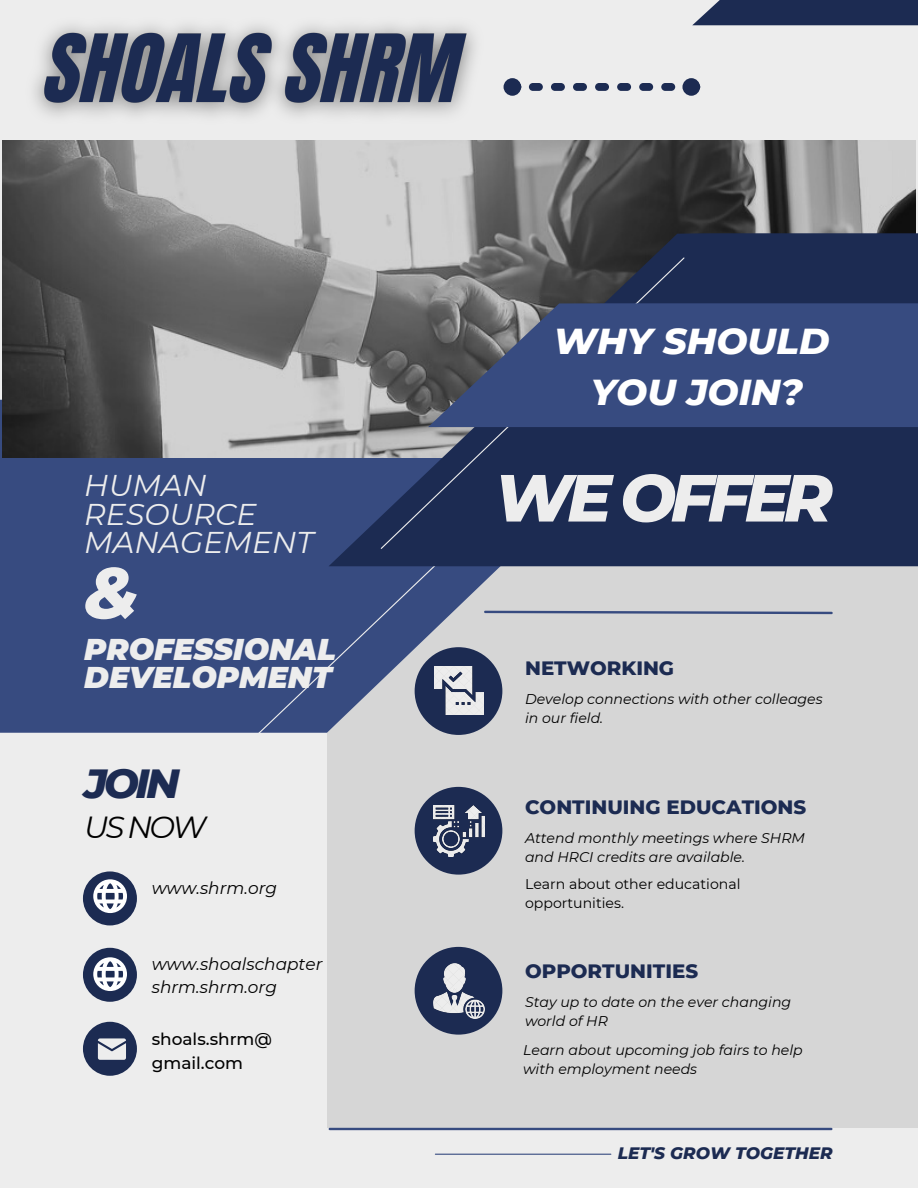
<style>
.page{position:relative;width:918px;height:1188px;background:#ededed}
.page>*{position:absolute;margin:0;border:0;box-sizing:border-box;transform-origin:0 0}
.t1{font:italic 800 72px "Montserrat";color:#ededed}
.t2{font:italic 800 66.45px "Montserrat";letter-spacing:-.085em;color:#ededed}
.t3{font:italic 800 41.55px "Montserrat";color:#1c2b52}
.t4{font:italic 800 36.75px/50.7px "Montserrat";color:#fff;text-align:center}
.t5{font:italic 30.45px "Montserrat";color:#000}
.t6{font:italic 30px/28.7px "Montserrat";color:#ededed}
.t7{font:italic 900 30px/28.7px "Montserrat";color:#ededed}
.t8{font:800 19.8px "Montserrat";color:#1c2b52}
.t9{font:italic 16.95px/23.2px "Montserrat";color:#000}
.t10{font:500 16.95px/23.7px "Montserrat";color:#000}
.t11{font:italic 800 16.95px "Montserrat";color:#1c2b52}
.t12{font:italic 14.1px/19.2px "Montserrat";color:#000}
.t13{font:14.1px/19.2px "Montserrat";color:#000}
</style>
<div class="page">
<div style="left:327px;top:546px;width:591px;height:582px;background:#d6d6d6"></div>
<svg style="left:0;top:400px;width:674px;height:333px;fill:#374b80"></svg>
<div style="left:415px;top:647px;width:87px;height:88px;background:#1c2b52;border-radius:50%"></div>
<img style="left:460px;top:667px;width:23px;height:48px">
<div style="left:415px;top:787px;width:87px;height:88px;background:#1c2b52;border-radius:50%"></div>
<div style="left:83px;top:871px;width:54px;height:54px;background:#1c2b52;border-radius:50%"></div>
<div style="left:83px;top:948px;width:54px;height:54px;background:#1c2b52;border-radius:50%"></div>
<div style="left:83px;top:1022px;width:54px;height:54px;background:#1c2b52;border-radius:50%"></div>
<img style="left:433px;top:806px;width:51px;height:50px">
<div style="left:415px;top:947px;width:87px;height:88px;background:#1c2b52;border-radius:50%"></div>
<img style="left:433px;top:963px;width:51px;height:56px">
<img style="left:3px;top:141px;width:912px;height:317px">
<svg style="left:250px;top:542px;width:210px;height:193px"></svg>
<svg style="left:329px;top:233px;width:589px;height:333px;fill:#1c2b52"></svg>
<div style="left:692px;top:0;width:226px;height:25px;background:#1c2b52"></div>
<svg style="left:380px;top:256px;width:306px;height:294px"></svg>
<svg style="left:428px;top:303px;width:490px;height:124px;fill:#374b80"></svg>
<hr style="left:330px;top:1128px;width:501px;height:2px;background:#374b80">
<hr style="left:435px;top:1154px;width:176px;height:1px;background:#374b80">
<svg style="left:483px;top:610px;width:350px;height:5px"></svg>
<svg style="left:98px;top:1038px;width:28px;height:22px"></svg>
<svg style="left:93px;top:879px;width:34px;height:34px"></svg>
<svg style="left:93px;top:957px;width:34px;height:34px"></svg>
<svg style="left:529px;top:83px;width:146px;height:8px"></svg>
<svg style="left:504px;top:78px;width:17px;height:18px"></svg>
<svg style="left:682px;top:78px;width:18px;height:18px"></svg>
<img style="left:14px;top:25px;width:482px;height:134px">
<h3 class="t4" style="left:554px;top:316px;width:277px">WHY SHOULD<br>YOU JOIN?</h3>
<h3 class="t6" style="left:84px;top:471px;width:231px">HUMAN<br>RESOURCE<br>MANAGEMENT</h3>
<h2 class="t2" style="left:494px;top:457px;width:340px">WE OFFER</h2>
<h1 class="t1" style="left:84px;top:549px;width:56px">&amp;</h1>
<h3 class="t7" style="left:84px;top:634px;width:253px">PROFESSIONAL<br>DEVELOPMENT</h3>
<h3 class="t3" style="left:84px;top:758px;width:97px">JOIN</h3>
<h3 class="t5" style="left:84px;top:808px;width:124px">US NOW</h3>
<p class="t9" style="left:152px;top:876px;width:127px">www.shrm.org</p>
<p class="t9" style="left:152px;top:952px;width:172px">www.shoalschapter shrm.shrm.org</p>
<p class="t10" style="left:152px;top:1027px;width:122px">shoals.shrm@ gmail.com</p>
<h3 class="t8" style="left:525px;top:656px;width:151px">NETWORKING</h3>
<p class="t12" style="left:525px;top:689px;width:299px">Develop connections with other colleages in our field.</p>
<h3 class="t8" style="left:525px;top:795px;width:283px">CONTINUING EDUCATIONS</h3>
<p class="t12" style="left:525px;top:828px;width:282px">Attend monthly meetings where SHRM and HRCI credits are available.</p>
<p class="t13" style="left:525px;top:874px;width:217px">Learn about other educational opportunities.</p>
<h3 class="t8" style="left:525px;top:959px;width:175px">OPPORTUNITIES</h3>
<p class="t12" style="left:525px;top:992px;width:268px">Stay up to date on the ever changing world of HR</p>
<p class="t12" style="left:523px;top:1041px;width:281px">Learn about upcoming job fairs to help with employment needs</p>
<p class="t11" style="left:618px;top:1143px;width:217px">LET'S GROW TOGETHER</p>
</div>
